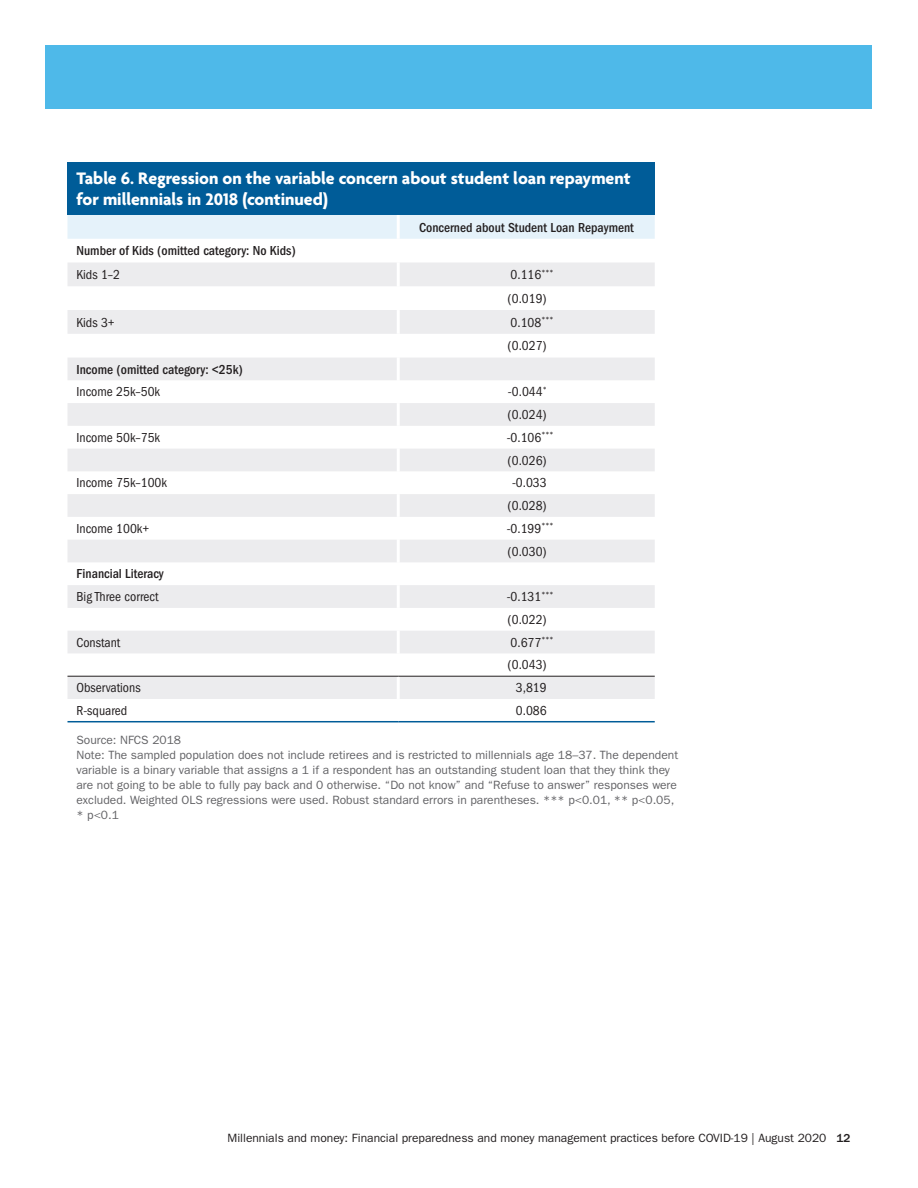
<style>
.page{position:relative;width:918px;height:1188px;background:#fff}
.page>*{position:absolute;margin:0;border:0;box-sizing:border-box;transform-origin:0 0}
._12B_Table_Header_Re{font:700 18px/21px "Agenda";color:#fff}
._12D_Table_Body__FGC{font:condensed 13.5px "ITC Franklin Gothic Std";color:#231f20}
._12D_Table_Body__FGC-2{font:500 condensed 13.5px "ITC Franklin Gothic Std";color:#231f20}
._12C_Table_Section_C{font:500 condensed 13.5px "ITC Franklin Gothic Std";color:#231f20}
._12E_Table_Footnote{font:12px/15px "ITC Franklin Gothic Std";color:#636366}
.t1{font:12px "ITC Franklin Gothic Std";color:#231f20}
.s1{font-weight:500}
</style>
<div class="page">
<div style="left:46px;top:46px;width:826px;height:63px;background:#4eb9e9"></div>
<div style="left:68px;top:162px;width:587px;height:53px;background:#005c98"></div>
<div style="left:68px;top:215px;width:587px;height:24px;background:#e5f2fa"></div>
<svg style="left:68px;top:263px;width:587px;height:436px;fill:#ececee"></svg>
<hr style="left:397px;top:215px;width:3px;height:24px;background:#fff">
<hr style="left:397px;top:263px;width:3px;height:23px;background:#fff">
<hr style="left:397px;top:286px;width:3px;height:24px;background:#fff">
<hr style="left:397px;top:310px;width:3px;height:24px;background:#fff">
<hr style="left:397px;top:334px;width:3px;height:24px;background:#fff">
<hr style="left:397px;top:358px;width:3px;height:22px;background:#fff">
<hr style="left:397px;top:380px;width:3px;height:23px;background:#fff">
<hr style="left:397px;top:403px;width:3px;height:23px;background:#fff">
<hr style="left:397px;top:426px;width:3px;height:23px;background:#fff">
<hr style="left:397px;top:449px;width:3px;height:22px;background:#fff">
<hr style="left:397px;top:471px;width:3px;height:23px;background:#fff">
<hr style="left:397px;top:494px;width:3px;height:23px;background:#fff">
<hr style="left:397px;top:517px;width:3px;height:23px;background:#fff">
<hr style="left:397px;top:540px;width:3px;height:22px;background:#fff">
<hr style="left:397px;top:562px;width:3px;height:23px;background:#fff">
<hr style="left:397px;top:585px;width:3px;height:23px;background:#fff">
<hr style="left:397px;top:608px;width:3px;height:23px;background:#fff">
<hr style="left:397px;top:631px;width:3px;height:22px;background:#fff">
<hr style="left:397px;top:653px;width:3px;height:23px;background:#fff">
<hr style="left:397px;top:677px;width:3px;height:22px;background:#fff">
<hr style="left:68px;top:721px;width:330px;height:1px;background:#005c98">
<hr style="left:398px;top:721px;width:257px;height:1px;background:#005c98">
<hr style="left:68px;top:676px;width:330px;height:1px;background:#231f20">
<hr style="left:398px;top:676px;width:257px;height:1px;background:#231f20">
<p class="_12B_Table_Header_Re" style="left:76px;top:169px;width:556px">Table 6. Regression on the variable concern about student loan repayment for millennials in 2018 (continued)</p>
<p class="_12C_Table_Section_C" style="left:419px;top:219px;width:216px">Concerned about Student Loan Repayment</p>
<p class="_12D_Table_Body__FGC-2" style="left:76px;top:243px;width:221px">Number of Kids (omitted category: No Kids)</p>
<p class="_12D_Table_Body__FGC" style="left:76px;top:267px;width:45px">Kids 1–2</p>
<p class="_12D_Table_Body__FGC" style="left:511px;top:267px;width:44px">0.116<sup>***</sup></p>
<p class="_12D_Table_Body__FGC" style="left:508px;top:291px;width:41px">(0.019)</p>
<p class="_12D_Table_Body__FGC" style="left:76px;top:314px;width:40px">Kids 3+</p>
<p class="_12D_Table_Body__FGC" style="left:511px;top:314px;width:44px">0.108<sup>***</sup></p>
<p class="_12D_Table_Body__FGC" style="left:508px;top:338px;width:41px">(0.027)</p>
<p class="_12D_Table_Body__FGC-2" style="left:76px;top:361px;width:168px">Income (omitted category: &lt;25k)</p>
<p class="_12D_Table_Body__FGC" style="left:76px;top:384px;width:85px">Income 25k–50k</p>
<p class="_12D_Table_Body__FGC" style="left:508px;top:384px;width:40px">-0.044<sup>*</sup></p>
<p class="_12D_Table_Body__FGC" style="left:508px;top:407px;width:41px">(0.024)</p>
<p class="_12D_Table_Body__FGC" style="left:76px;top:430px;width:85px">Income 50k–75k</p>
<p class="_12D_Table_Body__FGC" style="left:507px;top:430px;width:48px">-0.106<sup>***</sup></p>
<p class="_12D_Table_Body__FGC" style="left:508px;top:453px;width:41px">(0.026)</p>
<p class="_12D_Table_Body__FGC" style="left:76px;top:475px;width:92px">Income 75k–100k</p>
<p class="_12D_Table_Body__FGC" style="left:512px;top:475px;width:36px">-0.033</p>
<p class="_12D_Table_Body__FGC" style="left:508px;top:498px;width:41px">(0.028)</p>
<p class="_12D_Table_Body__FGC" style="left:76px;top:521px;width:74px">Income 100k+</p>
<p class="_12D_Table_Body__FGC" style="left:507px;top:521px;width:48px">-0.199<sup>***</sup></p>
<p class="_12D_Table_Body__FGC" style="left:508px;top:544px;width:41px">(0.030)</p>
<p class="_12D_Table_Body__FGC-2" style="left:76px;top:566px;width:89px">Financial Literacy</p>
<p class="_12D_Table_Body__FGC" style="left:76px;top:589px;width:83px">Big Three correct</p>
<p class="_12D_Table_Body__FGC" style="left:507px;top:589px;width:48px">-0.131<sup>***</sup></p>
<p class="_12D_Table_Body__FGC" style="left:508px;top:612px;width:41px">(0.022)</p>
<p class="_12D_Table_Body__FGC" style="left:76px;top:635px;width:45px">Constant</p>
<p class="_12D_Table_Body__FGC" style="left:511px;top:635px;width:44px">0.677<sup>***</sup></p>
<p class="_12D_Table_Body__FGC" style="left:508px;top:657px;width:41px">(0.043)</p>
<p class="_12D_Table_Body__FGC" style="left:76px;top:680px;width:66px">Observations</p>
<p class="_12D_Table_Body__FGC" style="left:516px;top:680px;width:32px">3,819</p>
<p class="_12D_Table_Body__FGC" style="left:76px;top:703px;width:52px">R-squared</p>
<p class="_12D_Table_Body__FGC" style="left:516px;top:703px;width:32px">0.086</p>
<p class="_12E_Table_Footnote" style="left:76px;top:733px;width:106px">Source: NFCS 2018</p>
<p class="_12E_Table_Footnote" style="left:76px;top:748px;width:603px">Note: The sampled population does not include retirees and is restricted to millennials age 18–37. The dependent variable is a binary variable that assigns a 1 if a respondent has an outstanding student loan that they think they are not going to be able to fully pay back and 0 otherwise. “Do not know” and “Refuse to answer” responses were excluded. Weighted OLS regressions were used. Robust standard errors in parentheses. *** p&lt;0.01, ** p&lt;0.05, * p&lt;0.1</p>
<p class="t1" style="left:228px;top:1131px;width:624px">Millennials and money: Financial preparedness and money management practices before COVID-19 | August 2020 <span class="s1">12</span></p>
</div>
